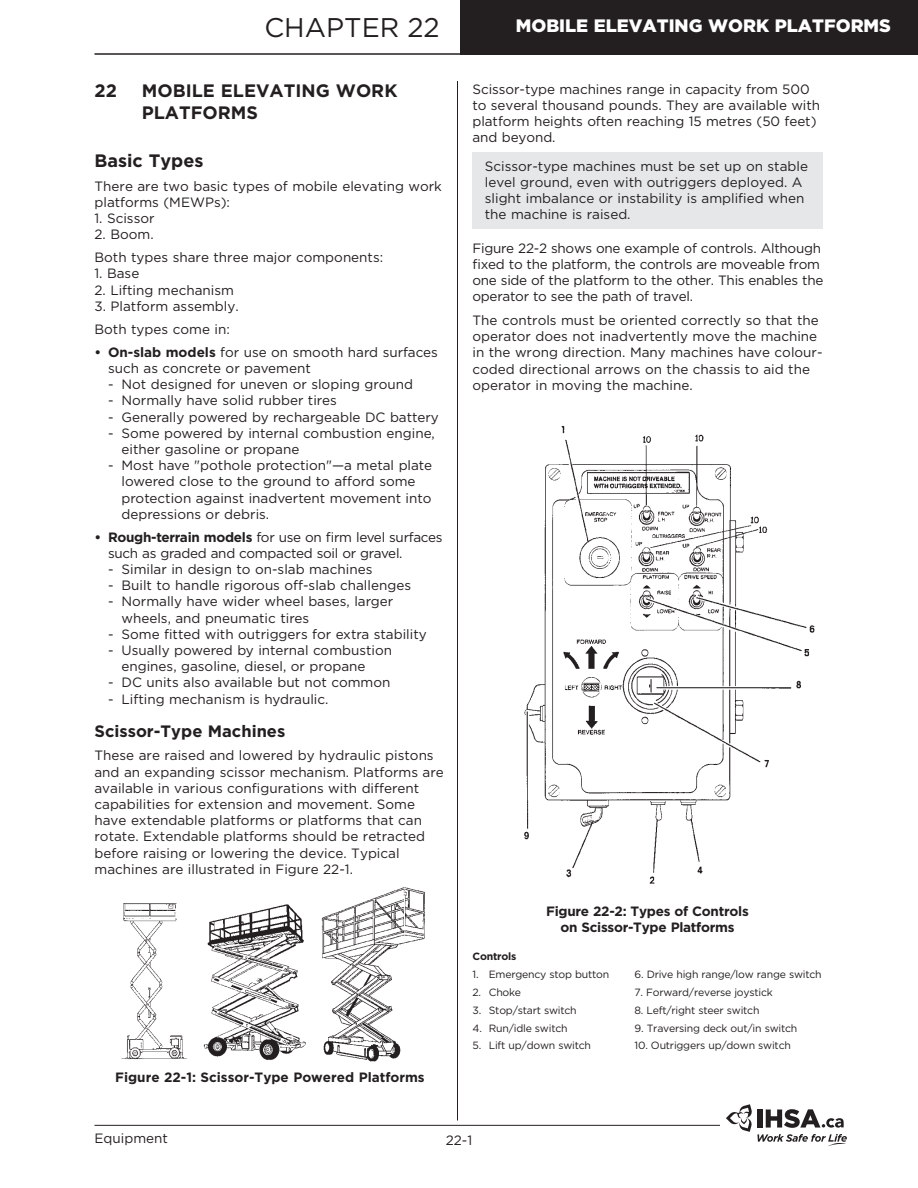
<style>
.page{position:relative;width:918px;height:1188px;background:#fff}
.page>*{position:absolute;margin:0;border:0;box-sizing:border-box;transform-origin:0 0}
.t1{font:27px "Gotham";color:#231f20}
.main_head{font:700 18px/21.6px "Gotham";color:#231f20}
.t2{font:900 18px "Gotham";color:#fff}
.t3{font:700 16.5px "Gotham";color:#231f20}
.text{font:13.5px/16.2px "Gotham";color:#231f20}
.text-2{font:13.5px/16.2px "Gotham";letter-spacing:-.02em;color:#231f20}
.main_head-2{font:13.5px/16.2px "Gotham";color:#231f20}
.t4{font:700 13.5px/16.2px "Gotham";letter-spacing:-.02em;color:#231f20;text-align:center}
.t5{font:700 13.5px "Gotham";color:#231f20}
.reg_text_for_pics{font:10.5px "Gotham";letter-spacing:-.02em;color:#231f20}
.reg_text_for_pics-2{font:700 10.5px "Gotham";letter-spacing:-.02em;color:#231f20}
.s1{font-weight:700}
</style>
<div class="page">
<svg style="left:726px;top:1104px;width:121px;height:42px"></svg>
<hr style="left:94px;top:1125px;width:626px;height:1px;background:#231f20">
<div style="left:461px;top:0;width:457px;height:55px;background:#231f20"></div>
<hr style="left:94px;top:53px;width:824px;height:2px;background:#231f20">
<hr style="left:457px;top:81px;width:1px;height:1039px;background:#231f20">
<img style="left:121px;top:887px;width:304px;height:175px">
<div style="left:472px;top:153px;width:352px;height:76px;background:#e6e7e9"></div>
<img style="left:524px;top:426px;width:291px;height:458px">
<p class="t1" style="left:264px;top:12px;width:177px">CHAPTER 22</p>
<p class="t2" style="left:516px;top:16px;width:377px">MOBILE ELEVATING WORK PLATFORMS</p>
<p class="main_head" style="left:94px;top:80px;width:24px">22</p>
<p class="main_head" style="left:142px;top:80px;width:257px">MOBILE ELEVATING WORK<br>PLATFORMS</p>
<h1 class="main_head" style="left:94px;top:149px;width:111px">Basic Types</h1>
<p class="main_head-2" style="left:94px;top:178px;width:349px">There are two basic types of mobile elevating work platforms (MEWPs):</p>
<p class="main_head-2" style="left:94px;top:210px;width:62px">1. Scissor</p>
<p class="main_head-2" style="left:94px;top:226px;width:61px">2. Boom.</p>
<p class="main_head-2" style="left:94px;top:249px;width:290px">Both types share three major components:</p>
<p class="main_head-2" style="left:94px;top:265px;width:46px">1. Base</p>
<p class="main_head-2" style="left:94px;top:282px;width:141px">2. Lifting mechanism</p>
<p class="main_head-2" style="left:94px;top:298px;width:146px">3. Platform assembly.</p>
<p class="main_head-2" style="left:94px;top:321px;width:137px">Both types come in:</p>
<p class="text" style="left:108px;top:344px;width:331px;text-indent:-14px"><span class="s1">• On-slab models</span> for use on smooth hard surfaces such as concrete or pavement</p>
<p class="text" style="left:108px;top:376px;width:307px">- Not designed for uneven or sloping ground</p>
<p class="text" style="left:108px;top:392px;width:230px">- Normally have solid rubber tires</p>
<p class="text" style="left:108px;top:408px;width:332px">- Generally powered by rechargeable DC battery</p>
<p class="text" style="left:122px;top:425px;width:315px;text-indent:-14px">- Some powered by internal combustion engine, either gasoline or propane</p>
<p class="text" style="left:122px;top:457px;width:312px;text-indent:-14px">- Most have "pothole protection"—a metal plate lowered close to the ground to afford some protection against inadvertent movement into depressions or debris.</p>
<p class="text-2" style="left:108px;top:529px;width:336px;text-indent:-14px"><span class="s1">• Rough-terrain models</span> for use on firm level surfaces such as graded and compacted soil or gravel.</p>
<p class="text" style="left:108px;top:561px;width:266px">- Similar in design to on-slab machines</p>
<p class="text" style="left:108px;top:577px;width:305px">- Built to handle rigorous off-slab challenges</p>
<p class="text" style="left:122px;top:593px;width:273px;text-indent:-14px">- Normally have wider wheel bases, larger wheels, and pneumatic tires</p>
<p class="text" style="left:108px;top:626px;width:320px">- Some fitted with outriggers for extra stability</p>
<p class="text" style="left:122px;top:642px;width:272px;text-indent:-14px">- Usually powered by internal combustion engines, gasoline, diesel, or propane</p>
<p class="text" style="left:108px;top:674px;width:284px">- DC units also available but not common</p>
<p class="text" style="left:108px;top:691px;width:222px">- Lifting mechanism is hydraulic.</p>
<h2 class="t3" style="left:94px;top:721px;width:192px">Scissor-Type Machines</h2>
<p class="text" style="left:94px;top:747px;width:351px">These are raised and lowered by hydraulic pistons and an expanding scissor mechanism. Platforms are available in various configurations with different capabilities for extension and movement. Some have extendable platforms or platforms that can rotate. Extendable platforms should be retracted before raising or lowering the device. Typical machines are illustrated in Figure 22-1.</p>
<p class="t5" style="left:115px;top:1070px;width:311px">Figure 22-1: Scissor-Type Powered Platforms</p>
<p class="text" style="left:472px;top:81px;width:349px">Scissor-type machines range in capacity from 500 to several thousand pounds. They are available with platform heights often reaching 15 metres (50 feet) and beyond.</p>
<p class="text" style="left:485px;top:158px;width:325px">Scissor-type machines must be set up on stable level ground, even with outriggers deployed. A slight imbalance or instability is amplified when the machine is raised.</p>
<p class="text-2" style="left:472px;top:240px;width:352px">Figure 22-2 shows one example of controls. Although fixed to the platform, the controls are moveable from one side of the platform to the other. This enables the operator to see the path of travel.</p>
<p class="text" style="left:472px;top:312px;width:352px">The controls must be oriented correctly so that the operator does not inadvertently move the machine in the wrong direction. Many machines have colour&shy;coded directional arrows on the chassis to aid the operator in moving the machine.</p>
<p class="t4" style="left:546px;top:903px;width:204px">Figure 22-2: Types of Controls on Scissor-Type Platforms</p>
<p class="reg_text_for_pics-2" style="left:472px;top:950px;width:45px">Controls</p>
<p class="reg_text_for_pics" style="left:472px;top:969px;width:138px">1. Emergency stop button</p>
<p class="reg_text_for_pics" style="left:635px;top:969px;width:189px">6. Drive high range/low range switch</p>
<p class="reg_text_for_pics" style="left:472px;top:986px;width:50px">2. Choke</p>
<p class="reg_text_for_pics" style="left:635px;top:986px;width:140px">7. Forward/reverse joystick</p>
<p class="reg_text_for_pics" style="left:472px;top:1004px;width:106px">3. Stop/start switch</p>
<p class="reg_text_for_pics" style="left:635px;top:1004px;width:127px">8. Left/right steer switch</p>
<p class="reg_text_for_pics" style="left:472px;top:1022px;width:97px">4. Run/idle switch</p>
<p class="reg_text_for_pics" style="left:635px;top:1022px;width:164px">9. Traversing deck out/in switch</p>
<p class="reg_text_for_pics" style="left:472px;top:1040px;width:120px">5. Lift up/down switch</p>
<p class="reg_text_for_pics" style="left:635px;top:1040px;width:158px">10. Outriggers up/down switch</p>
<p class="text" style="left:94px;top:1130px;width:75px">Equipment</p>
<p class="text" style="left:446px;top:1132px;width:28px">22-1</p>
</div>
